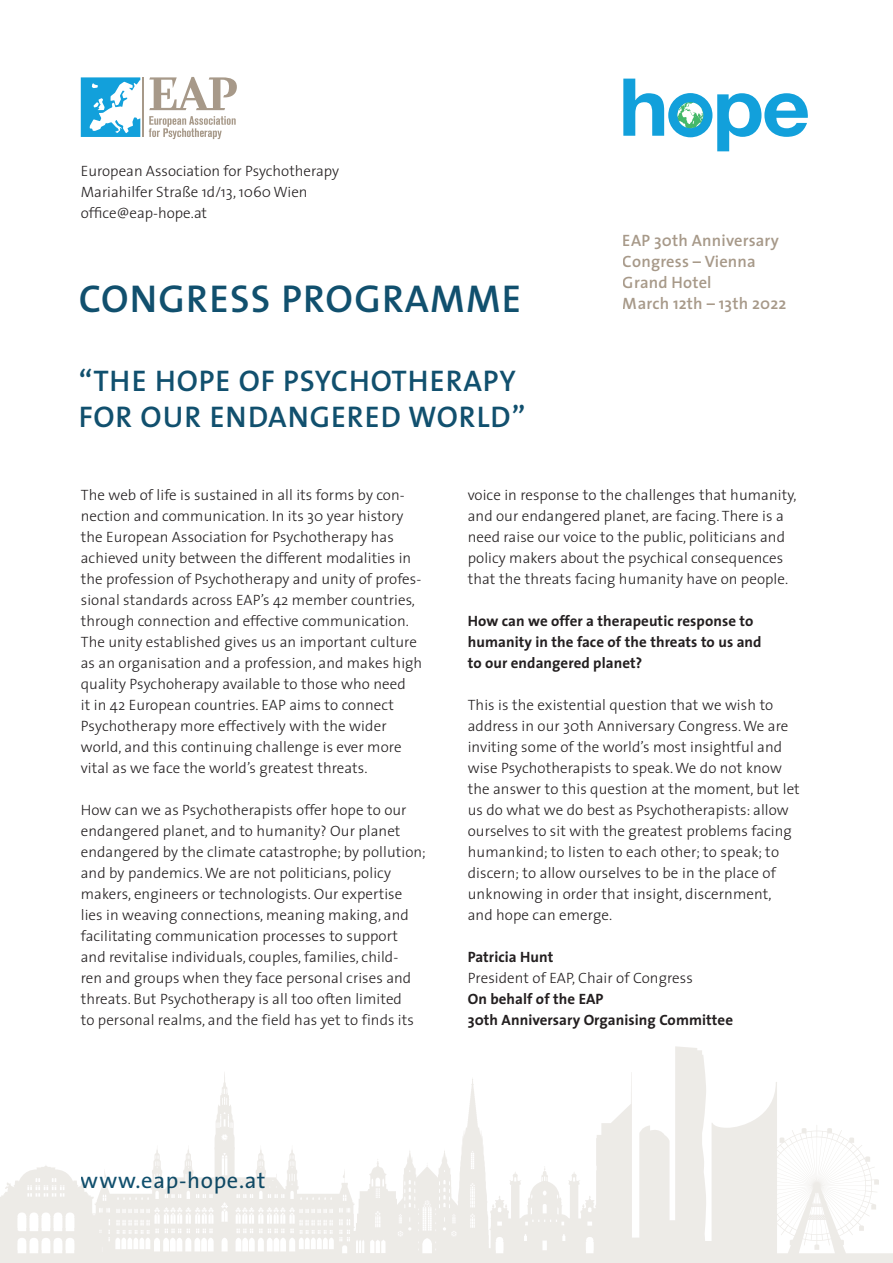
<style>
.page{position:relative;width:893px;height:1263px;background:#fff}
.page>*{position:absolute;margin:0;border:0;box-sizing:border-box;transform-origin:0 0}
.t1{font:39px "The Sans Semi Bold Caps";letter-spacing:.03em;color:#11506e}
.t2{font:30px/36px "The Sans Semi Bold Caps";letter-spacing:.03em;color:#11506e}
.t3{font:22.5px "The Sans";letter-spacing:.03em;color:#11506e}
.t4{font:600 18.45px/24.3px "The Sans";letter-spacing:.01em;color:#a79989;text-align:center}
.t5{font:600 16.5px/21px "The Sans";letter-spacing:.01em;color:#a79989}
.t6{font:300 15px/21px "The Sans";letter-spacing:.005em;color:#231f20}
.t7{font:700 15px/21px "The Sans";letter-spacing:.005em;color:#231f20}
.s1{font-family:"The Sans Semi Bold Caps";font-weight:400}
</style>
<div class="page">
<svg style="left:0;top:1046px;width:893px;height:217px"></svg>
<svg style="left:623px;top:79px;width:185px;height:72px"></svg>
<div style="left:668px;top:93px;width:44px;height:44px;background:#12a0db;border-radius:50%"></div>
<img style="left:677px;top:102px;width:26px;height:26px;border-radius:13px">
<svg style="left:149px;top:116px;width:87px;height:23px"></svg>
<svg style="left:149px;top:77px;width:88px;height:33px"></svg>
<hr style="left:142px;top:77px;width:1px;height:60px;background:#a79989">
<svg style="left:81px;top:77px;width:59px;height:60px"></svg>
<p class="t6" style="left:81px;top:160px;width:260px">European Association for Psychotherapy<br>Mariahilfer Straße 1d/13, 1060 Wien office@eap-hope.at</p>
<p class="t5" style="left:623px;top:229px;width:157px">EAP 30th Anniversary<br>Congress – Vienna<br>Grand Hotel</p>
<p class="t4" style="left:623px;top:243px;width:186px">Congress – Vienna<br>March <span class="s1">12</span>th – <span class="s1">13</span>th <span class="s1">2022</span></p>
<h1 class="t1" style="left:79px;top:266px;width:444px">CONGRESS PROGRAMME</h1>
<p class="t5" style="left:623px;top:292px;width:165px">March 12th – 13th 2022</p>
<h2 class="t2" style="left:79px;top:362px;width:448px">“THE HOPE OF PSYCHOTHERAPY<br>FOR OUR ENDANGERED WORLD”</h2>
<p class="t6" style="left:81px;top:484px;width:343px">The web of life is sustained in all its forms by con&shy;nection and communication. In its 30 year history the European Association for Psychotherapy has achieved unity between the different modalities in the profession of Psychotherapy and unity of profes&shy;sional standards across EAP’s 42 member countries, through connection and effective communication.<br>The unity established gives us an important culture as an organisation and a profession, and makes high quality Psychoherapy available to those who need<br>it in 42 European countries. EAP aims to connect Psychotherapy more effectively with the wider world, and this continuing challenge is ever more vital as we face the world’s greatest threats.</p>
<p class="t6" style="left:81px;top:799px;width:347px">How can we as Psychotherapists offer hope to our endangered planet, and to humanity? Our planet endangered by the climate catastrophe; by pollution; and by pandemics. We are not politicians, policy makers, engineers or technologists. Our expertise lies in weaving connections, meaning making, and facilitating communication processes to support and revitalise individuals, couples, families, child-<br>ren and groups when they face personal crises and threats. But Psychotherapy is all too often limited<br>to personal realms, and the field has yet to finds its</p>
<p class="t6" style="left:468px;top:484px;width:330px">voice in response to the challenges that humanity, and our endangered planet, are facing. There is a need raise our voice to the public, politicians and policy makers about the psychical consequences that the threats facing humanity have on people.</p>
<p class="t7" style="left:468px;top:610px;width:295px">How can we offer a therapeutic response to humanity in the face of the threats to us and to our endangered planet?</p>
<p class="t6" style="left:468px;top:694px;width:334px">This is the existential question that we wish to address in our 30th Anniversary Congress. We are inviting some of the world’s most insightful and wise Psychotherapists to speak. We do not know the answer to this question at the moment, but let us do what we do best as Psychotherapists: allow ourselves to sit with the greatest problems facing humankind; to listen to each other; to speak; to discern; to allow ourselves to be in the place of unknowing in order that insight, discernment, and hope can emerge.</p>
<p class="t7" style="left:468px;top:946px;width:87px">Patricia Hunt</p>
<p class="t6" style="left:468px;top:967px;width:227px">President of EAP, Chair of Congress</p>
<p class="t7" style="left:468px;top:988px;width:267px">On behalf of the EAP<br>30th Anniversary Organising Committee</p>
<h3 class="t3" style="left:81px;top:1162px;width:186px">www.eap-hope.at</h3>
</div>
